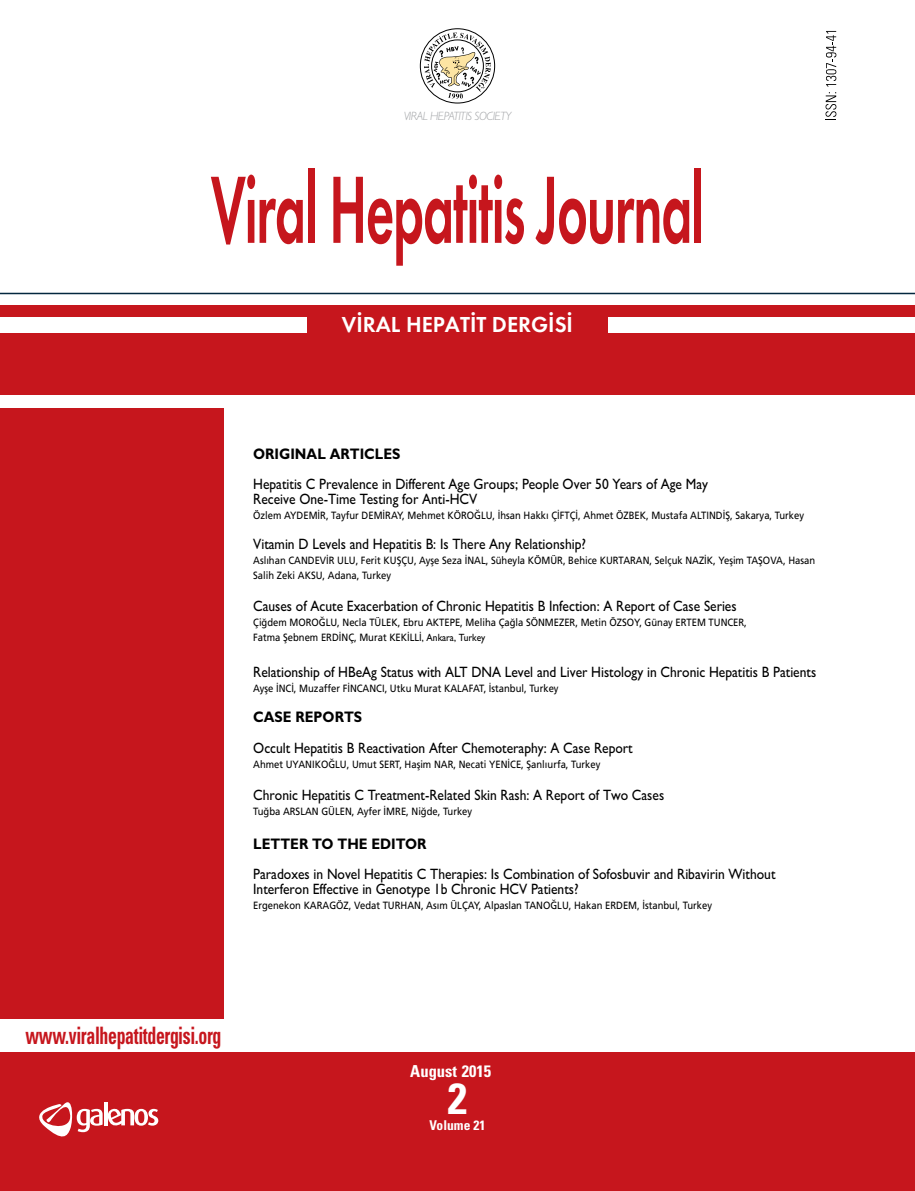
<style>
.page{position:relative;width:915px;height:1191px;background:#fff}
.page>*{position:absolute;margin:0;border:0;box-sizing:border-box;transform-origin:0 0}
.t1{font:99px "Futura Demi";letter-spacing:-.02em;color:#c6161d;scale:.55 1}
.t2{font:43.5px "Univers Cond Bd Tr";color:#fff}
.t3{font:24px "Univers Cond Bd Tr";letter-spacing:-.02em;color:#c6161d;scale:.74 1}
.t4{font:22.5px "Futura Demi";color:#fff}
.t5{font:16.5px "Univers Cond Bd Tr";color:#fff}
.t6{font:15.3px "Gill Sans Bold Tr";color:#000;scale:.9 1}
.t7{font:15px/15px "Gill Sans Normal Tr";color:#000;scale:.9 1}
.t8{font:13.5px "Univers Cond Bd Tr";color:#fff}
.t9{font:12px "Gill Sans Light Italic Tr";letter-spacing:-.04em;color:#a3a5a8}
.t10{font:10.5px/15px "Frutiger LT Std";color:#000;scale:.9 1}
.s1{font-family:"Gill Sans Normal Tr"}
</style>
<div class="page">
<div style="left:0;top:408px;width:223px;height:611px;background:#c6161d"></div>
<div style="left:0;top:305px;width:914px;height:90px;background:#c6161d"></div>
<div style="left:0;top:1052px;width:914px;height:139px;background:#c6161d"></div>
<div style="left:608px;top:317px;width:306px;height:15px;background:#fff"></div>
<div style="left:0;top:317px;width:306px;height:15px;background:#fff"></div>
<svg style="left:825px;top:31px;width:11px;height:89px"></svg>
<svg style="left:420px;top:29px;width:74px;height:74px"></svg>
<div style="left:420px;top:28px;width:75px;height:75px;border:1px solid #000;border-radius:50%"></div>
<svg style="left:424px;top:33px;width:66px;height:66px"></svg>
<svg style="left:39px;top:1102px;width:119px;height:35px"></svg>
<hr style="left:0;top:293px;width:914px;height:1px;background:#03273e">
<p class="t9" style="left:403px;top:109px;width:109px">VIRAL HEPATITIS SOCIETY</p>
<h1 class="t1" style="left:211px;top:151px;width:898px">Viral Hepatitis Journal</h1>
<h3 class="t4" style="left:342px;top:311px;width:232px">VİRAL HEPATİT DERGİSİ</h3>
<h3 class="t6" style="left:253px;top:445px;width:165px">ORIGINAL ARTICLES</h3>
<h3 class="t7" style="left:253px;top:476px;width:506px">Hepatitis C Prevalence in Different Age Groups; People Over 50 Years of Age May<br>Receive One-Time Testing for Anti-HCV</h3>
<p class="t10" style="left:253px;top:508px;width:613px">Özlem AYDEMİR, Tayfur DEMİRAY, Mehmet KÖROĞLU, İhsan Hakkı ÇİFTÇİ, Ahmet ÖZBEK, Mustafa ALTINDİŞ, Sakarya, Turkey</p>
<h3 class="t7" style="left:253px;top:536px;width:371px">Vitamin D Levels and Hepatitis B: Is There Any Relationship?</h3>
<p class="t10" style="left:253px;top:553px;width:54px">Aslıhan Cande</p>
<p class="t10" style="left:253px;top:553px;width:625px;text-indent:67px">vir ULU, Ferit KUŞÇU, Ayşe Seza İNAL, Süheyla KÖMÜR, Behice KURTARAN, Selçuk NAZİK, Yeşim TAŞOVA, Hasan<br>Salih Zeki AKSU, Adana, Turkey</p>
<h3 class="t7" style="left:253px;top:598px;width:538px">Causes of Acute Exacerbation of Chronic Hepatitis B Infection: A Report of Case Series</h3>
<p class="t10" style="left:253px;top:614px;width:483px">Çiğdem MOROĞLU, Necla TÜLEK, Ebru AKTEPE, Meliha Çağla SÖNMEZER, Metin ÖZSOY, Günay Ertem</p>
<p class="t10" style="left:708px;top:614px;width:44px">TUNCER,</p>
<p class="t10" style="left:253px;top:629px;width:259px">Fatma Şebnem ERDİNÇ, Murat KEKİLLİ<span class="s1">, Ankara, Turkey</span></p>
<h3 class="t7" style="left:253px;top:664px;width:627px">Relationship of HBeAg Status with ALT DNA Level and Liver Histology in Chronic Hepatitis B Patients</h3>
<p class="t10" style="left:253px;top:680px;width:341px">Ayşe İNCİ, Muzaffer FİNCANCI, Utku Murat KALAFAT, İstanbul, Turkey</p>
<h3 class="t6" style="left:253px;top:707px;width:23px">CASE</h3>
<h3 class="t6" style="left:295px;top:707px;width:43px">REPORT</h3>
<h3 class="t6" style="left:354px;top:707px;width:11px">S</h3>
<h3 class="t7" style="left:253px;top:740px;width:423px">Occult Hepatitis B Reactivation After Chemoteraphy: A Case Report</h3>
<p class="t10" style="left:253px;top:757px;width:387px">Ahmet UYANIKOĞLU, Umut SERT, Haşim NAR, Necati YENİCE, Şanlıurfa, Turkey</p>
<h3 class="t7" style="left:253px;top:787px;width:458px">Chronic Hepatitis C Treatment-Related Skin Rash: A Report of Two Cases</h3>
<p class="t10" style="left:253px;top:803px;width:245px">Tuğba ARSLAN GÜLEN, Ayfer İMRE, Niğde, Turkey</p>
<h3 class="t6" style="left:253px;top:835px;width:21px">LETTER</h3>
<h3 class="t6" style="left:312px;top:835px;width:106px">TO THE EDITOR</h3>
<h3 class="t7" style="left:253px;top:866px;width:581px">Paradoxes in Novel Hepatitis C Therapies: Is Combination of Sofosbuvir and Ribavirin Without<br>Interferon Effective in Genotype 1b Chronic HCV Patients?</h3>
<p class="t10" style="left:253px;top:898px;width:511px">Ergenekon KARAGÖZ, Vedat TURHAN, Asım ÜLÇAY, Alpaslan TANOĞLU, Hakan ERDEM, İstanbul, Turkey</p>
<h3 class="t3" style="left:25px;top:1020px;width:266px">www.viralhepatitdergisi.org</h3>
<h3 class="t5" style="left:410px;top:1060px;width:82px">August 2015</h3>
<h2 class="t2" style="left:447px;top:1072px;width:21px">2</h2>
<p class="t8" style="left:429px;top:1116px;width:57px">Volume 21</p>
</div>
